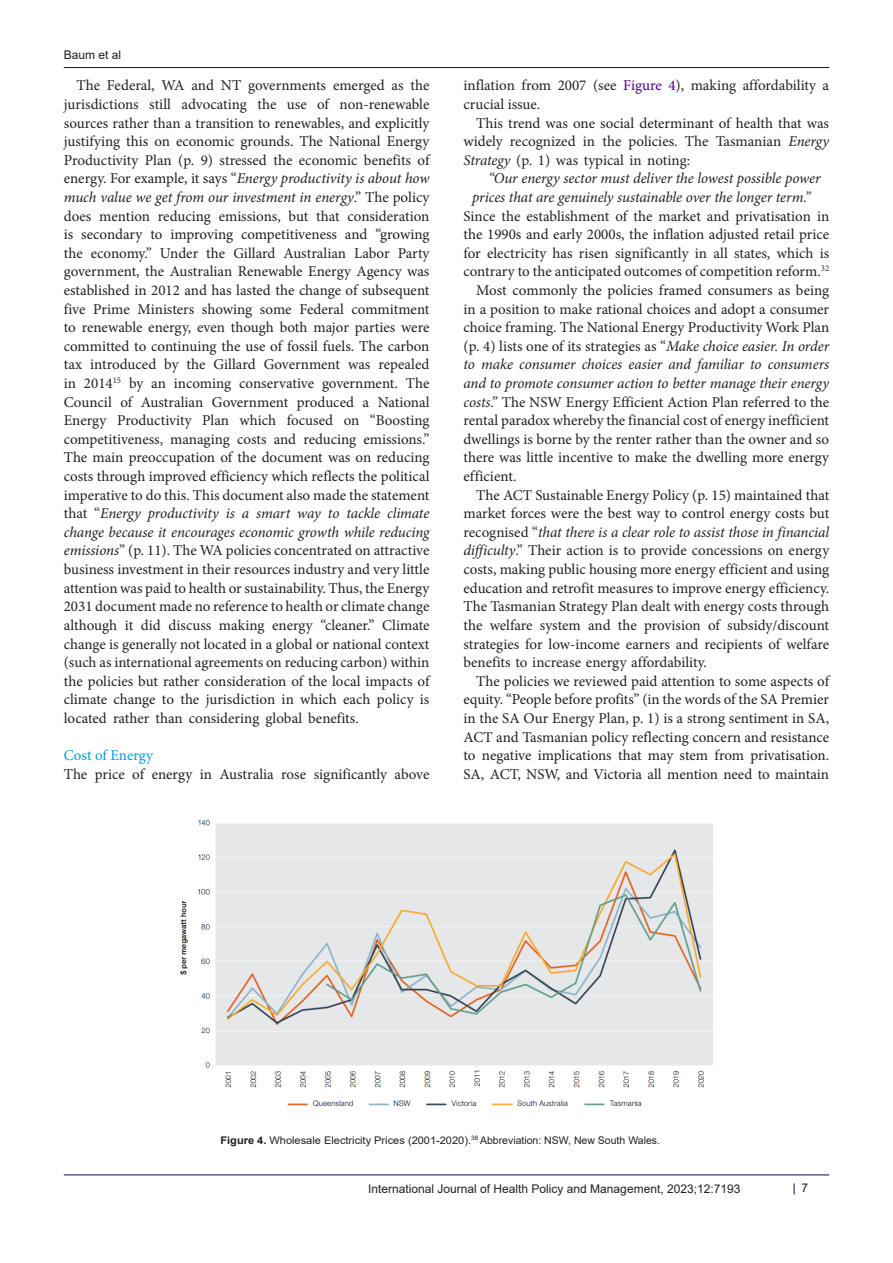
<style>
.page{position:relative;width:893px;height:1263px;background:#fff}
.page>*{position:absolute;margin:0;border:0;box-sizing:border-box;transform-origin:0 0}
.t1{font:15px/18.6px "Minion Pro";color:#231f20;text-align:justify}
.t2{font:italic 15px/18.6px "Minion Pro";letter-spacing:-.01em;color:#231f20}
.t3{font:15px "Minion Pro";color:#0099e5}
.t4{font:12px "Arial";color:#231f20}
.t5{font:10.5px "Arial";color:#231f20;scale:1.05 1}
.s1{font-style:italic}
.s2{color:#4b0082}
.s3{font-weight:700}
</style>
<div class="page">
<hr style="left:64px;top:67px;width:765px;height:1px;background:#190066">
<hr style="left:64px;top:1175px;width:765px;height:1px;background:#190066">
<img style="left:179px;top:819px;width:534px;height:288px">
<p class="t4" style="left:64px;top:46px;width:59px">Baum et al</p>
<p class="t1" style="left:64px;top:76px;width:367px;text-indent:13px">The Federal, WA and NT governments emerged as the jurisdictions still advocating the use of non-renewable sources rather than a transition to renewables, and explicitly justifying this on economic grounds. The National Energy Productivity Plan (p. 9) stressed the economic benefits of energy. For example, it says “<span class="s1">Energy productivity is about how much value we get from our investment in energy</span>.” The policy does mention reducing emissions, but that consideration is secondary to improving competitiveness and “growing the economy.” Under the Gillard Australian Labor Party government, the Australian Renewable Energy Agency was established in 2012 and has lasted the change of subsequent five Prime Ministers showing some Federal commitment to renewable energy, even though both major parties were committed to continuing the use of fossil fuels. The carbon tax introduced by the Gillard Government was repealed in 2014<sup>15</sup> by an incoming conservative government. The Council of Australian Government produced a National Energy Productivity Plan which focused on “Boosting competitiveness, managing costs and reducing emissions.” The main preoccupation of the document was on reducing costs through improved efficiency which reflects the political imperative to do this. This document also made the statement that “<span class="s1">Energy productivity is a smart way to tackle climate change because it encourages economic growth while reducing emissions</span>” (p. 11). The WA policies concentrated on attractive business investment in their resources industry and very little attention was paid to health or sustainability. Thus, the Energy 2031 document made no reference to health or climate change although it did discuss making energy “cleaner.” Climate change is generally not located in a global or national context (such as international agreements on reducing carbon) within the policies but rather consideration of the local impacts of climate change to the jurisdiction in which each policy is located rather than considering global benefits.</p>
<p class="t3" style="left:64px;top:745px;width:91px">Cost of Energy</p>
<p class="t1" style="left:64px;top:765px;width:367px">The price of energy in Australia rose significantly above</p>
<p class="t1" style="left:463px;top:76px;width:367px">inflation from 2007 (see <span class="s2">Figure 4</span>), making affordability a crucial issue.</p>
<p class="t1" style="left:463px;top:114px;width:367px;text-indent:13px">This trend was one social determinant of health that was widely recognized in the policies. The Tasmanian <span class="s1">Energy Strategy</span> (p. 1) was typical in noting:</p>
<p class="t2" style="left:472px;top:169px;width:350px;text-indent:16px">“Our energy sector must deliver the lowest possible power prices that are genuinely sustainable over the longer term.”</p>
<p class="t1" style="left:463px;top:207px;width:367px">Since the establishment of the market and privatisation in the 1990s and early 2000s, the inflation adjusted retail price for electricity has risen significantly in all states, which is contrary to the anticipated outcomes of competition reform.<sup>32</sup></p>
<p class="t1" style="left:463px;top:281px;width:367px;text-indent:13px">Most commonly the policies framed consumers as being in a position to make rational choices and adopt a consumer choice framing. The National Energy Productivity Work Plan (p. 4) lists one of its strategies as “<span class="s1">Make choice easier. In order to make consumer choices easier and familiar to consumers and to promote consumer action to better manage their energy costs</span>.” The NSW Energy Efficient Action Plan referred to the rental paradox whereby the financial cost of energy inefficient dwellings is borne by the renter rather than the owner and so there was little incentive to make the dwelling more energy efficient.</p>
<p class="t1" style="left:463px;top:486px;width:367px;text-indent:13px">The ACT Sustainable Energy Policy (p. 15) maintained that market forces were the best way to control energy costs but recognised “<span class="s1">that there is a clear role to assist those in financial difficulty</span>.” Their action is to provide concessions on energy costs, making public housing more energy efficient and using education and retrofit measures to improve energy efficiency.<br>The Tasmanian Strategy Plan dealt with energy costs through the welfare system and the provision of subsidy/discount strategies for low-income earners and recipients of welfare benefits to increase energy affordability.</p>
<p class="t1" style="left:463px;top:672px;width:367px;text-indent:13px">The policies we reviewed paid attention to some aspects of equity. “People before profits” (in the words of the SA Premier in the SA Our Energy Plan, p. 1) is a strong sentiment in SA, ACT and Tasmanian policy reflecting concern and resistance to negative implications that may stem from privatisation.<br>SA, ACT, NSW, and Victoria all mention need to maintain</p>
<p class="t5" style="left:220px;top:1133px;width:420px"><span class="s3">Figure 4.</span> Wholesale Electricity Prices (2001-2020).<sup>38</sup> Abbreviation: NSW, New South Wales.</p>
<p class="t4" style="left:368px;top:1180px;width:374px">International Journal of Health Policy and Management, 2023;12:7193</p>
<p class="t4" style="left:801px;top:1180px;width:8px">7</p>
</div>
